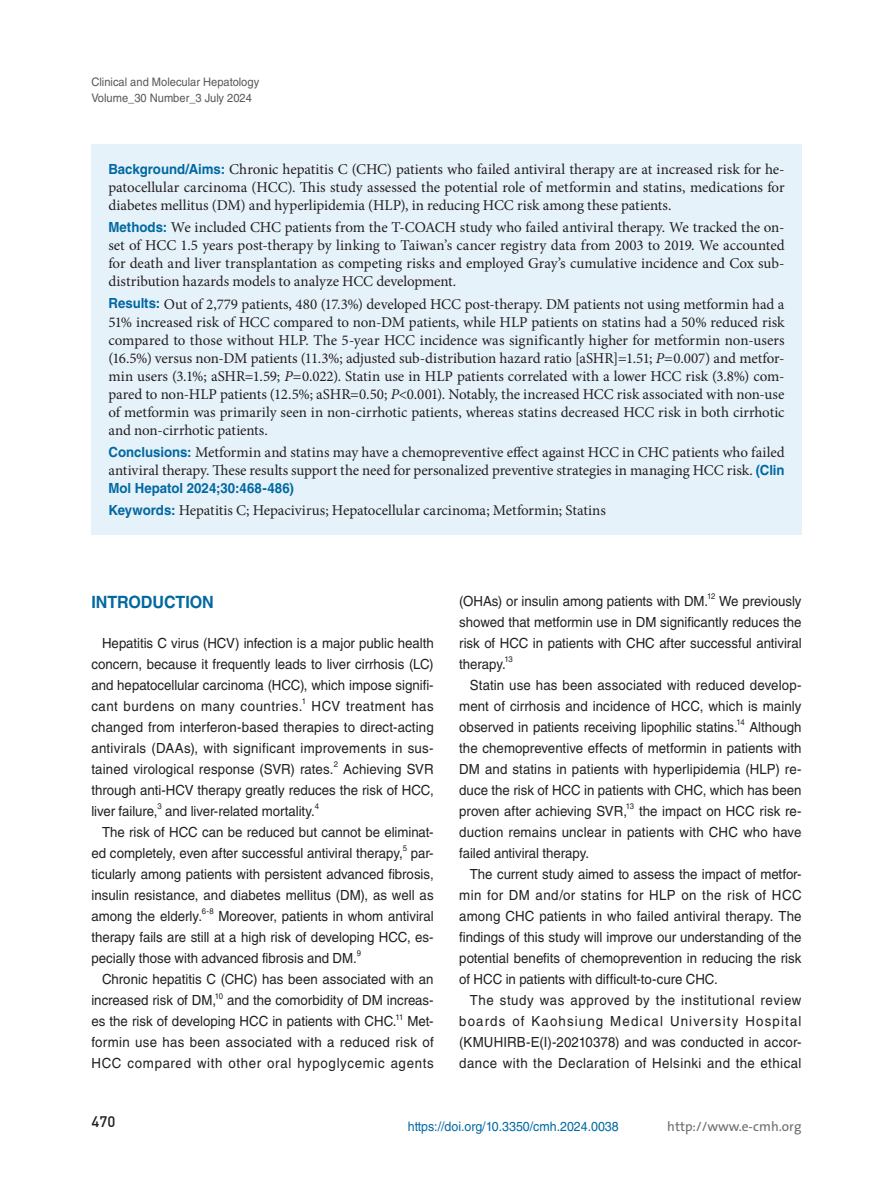
<style>
.page{position:relative;width:893px;height:1191px;background:#fff}
.page>*{position:absolute;margin:0;border:0;box-sizing:border-box;transform-origin:0 0}
.t1{font:700 16.95px "Helvetica LT Std";letter-spacing:-.005em;color:#0168a1;scale:.95 1}
.t2{font:15px/18px "Minion Pro";letter-spacing:-.005em;color:#231f20;text-align:justify}
.t3{font:15px "Dinmed";color:#231f20}
.t4{font:13.95px/21px "Helvetica LT Std";color:#231f20;text-align:justify;scale:.95 1}
.t5{font:700 13.95px "Helvetica LT Std";letter-spacing:.005em;color:#0168a1;scale:.95 1}
.t6{font:13.5px "The Sans";color:#6c6d70}
.t7{font:13.05px "Helvetica LT Std";color:#0168a1;scale:.95 1}
.t8{font:11.7px/15.8px "Helvetica LT Std";color:#57585a;scale:.95 1}
.t9{font:8.1px "Helvetica LT Std";letter-spacing:-.04em;color:#231f20;scale:.95 1}
.s1{font-family:"Helvetica LT Std";font-weight:700;font-size:13.95px;color:#0168a1}
.s2{font-style:italic}
</style>
<div class="page">
<div style="left:91px;top:145px;width:710px;height:390px;background:#e6f2fa"></div>
<p class="t8" style="left:91px;top:74px;width:178px">Clinical and Molecular Hepatology<br>Volume_30 Number_3 July 2024</p>
<p class="t2" style="left:108px;top:160px;width:678px"><span class="s1">Background/Aims:</span> Chronic hepatitis C (CHC) patients who failed antiviral therapy are at increased risk for he&shy;patocellular carcinoma (HCC). This study assessed the potential role of metformin and statins, medications for diabetes mellitus (DM) and hyperlipidemia (HLP), in reducing HCC risk among these patients.</p>
<p class="t2" style="left:108px;top:218px;width:678px"><span class="s1">Methods:</span> We included CHC patients from the T-COACH study who failed antiviral therapy. We tracked the on&shy;set of HCC 1.5 years post-therapy by linking to Taiwan’s cancer registry data from 2003 to 2019. We accounted for death and liver transplantation as competing risks and employed Gray’s cumulative incidence and Cox sub&shy;distribution hazards models to analyze HCC development.</p>
<p class="t2" style="left:108px;top:295px;width:678px"><span class="s1">Results:</span> Out of 2,779 patients, 480 (17.3%) developed HCC post-therapy. DM patients not using metformin had a 51% increased risk of HCC compared to non-DM patients, while HLP patients on statins had a 50% reduced risk compared to those without HLP. The 5-year HCC incidence was significantly higher for metformin non-users (16.5%) versus non-DM patients (11.3%; adjusted sub-distribution hazard ratio [aSHR]=1.51; <span class="s2">P</span>=0.007) and metfor&shy;min users (3.1%; aSHR=1.59; <span class="s2">P</span>=0.022). Statin use in HLP patients correlated with a lower HCC risk (3.8%) com&shy;pared to non-HLP patients (12.5%; aSHR=0.50; <span class="s2">P</span>&lt;0.001). Notably, the increased HCC risk associated with non-use of metformin was primarily seen in non-cirrhotic patients, whereas statins decreased HCC risk in both cirrhotic and non-cirrhotic patients.</p>
<p class="t2" style="left:108px;top:443px;width:678px"><span class="s1">Conclusions:</span> Metformin and statins may have a chemopreventive effect against HCC in CHC patients who failed antiviral therapy. These results support the need for personalized preventive strategies in managing HCC risk. <span class="s1">(Clin</span></p>
<p class="t5" style="left:108px;top:479px;width:197px">Mol Hepatol 2024;30:468-486)</p>
<p class="t2" style="left:108px;top:501px;width:499px"><span class="s1">Keywords:</span> Hepatitis C; Hepacivirus; Hepatocellular carcinoma; Metformin; Statins</p>
<p class="t1" style="left:91px;top:592px;width:130px">INTRODUCTION</p>
<p class="t4" style="left:91px;top:632px;width:362px;text-indent:11px">Hepatitis C virus (HCV) infection is a major public health concern, because it frequently leads to liver cirrhosis (LC) and hepatocellular carcinoma (HCC), which impose signifi&shy;cant burdens on many countries.</p>
<p class="t9" style="left:302px;top:697px;width:6px">1</p>
<p class="t4" style="left:91px;top:695px;width:362px;text-indent:220px">HCV treatment has changed from interferon-based therapies to direct-acting antivirals (DAAs), with significant improvements in sus&shy;tained virological response (SVR) rates.</p>
<p class="t9" style="left:334px;top:760px;width:6px">2</p>
<p class="t4" style="left:91px;top:758px;width:362px;text-indent:252px">Achieving SVR through anti-HCV therapy greatly reduces the risk of HCC, liver failure,</p>
<p class="t9" style="left:157px;top:802px;width:6px">3</p>
<p class="t4" style="left:165px;top:800px;width:159px">and liver-related mortality.</p>
<p class="t9" style="left:315px;top:802px;width:6px">4</p>
<p class="t4" style="left:91px;top:821px;width:362px;text-indent:11px">The risk of HCC can be reduced but cannot be eliminat&shy;ed completely, even after successful antiviral therapy,</p>
<p class="t9" style="left:403px;top:844px;width:6px">5</p>
<p class="t4" style="left:91px;top:842px;width:362px;text-indent:319px">par&shy;ticularly among patients with persistent advanced fibrosis, insulin resistance, and diabetes mellitus (DM), as well as among the elderly.</p>
<p class="t9" style="left:202px;top:907px;width:14px">6-8</p>
<p class="t4" style="left:91px;top:905px;width:362px;text-indent:127px">Moreover, patients in whom antiviral therapy fails are still at a high risk of developing HCC, es&shy;pecially those with advanced fibrosis and DM.</p>
<p class="t9" style="left:357px;top:949px;width:6px">9</p>
<p class="t4" style="left:91px;top:968px;width:362px;text-indent:11px">Chronic hepatitis C (CHC) has been associated with an increased risk of DM,</p>
<p class="t9" style="left:215px;top:991px;width:10px">10</p>
<p class="t4" style="left:91px;top:989px;width:362px;text-indent:136px">and the comorbidity of DM increas&shy;es the risk of developing HCC in patients with CHC.</p>
<p class="t9" style="left:395px;top:1012px;width:10px">11</p>
<p class="t4" style="left:91px;top:1010px;width:362px;text-indent:316px">Met&shy;formin use has been associated with a reduced risk of HCC compared with other oral hypoglycemic agents</p>
<p class="t4" style="left:459px;top:590px;width:264px">(OHAs) or insulin among patients with DM.</p>
<p class="t9" style="left:707px;top:592px;width:10px">12</p>
<p class="t4" style="left:459px;top:590px;width:362px;text-indent:260px">We previously showed that metformin use in DM significantly reduces the risk of HCC in patients with CHC after successful antiviral therapy.</p>
<p class="t9" style="left:505px;top:655px;width:10px">13</p>
<p class="t4" style="left:459px;top:674px;width:362px;text-indent:11px">Statin use has been associated with reduced develop&shy;ment of cirrhosis and incidence of HCC, which is mainly observed in patients receiving lipophilic statins.</p>
<p class="t9" style="left:737px;top:718px;width:10px">14</p>
<p class="t4" style="left:459px;top:716px;width:362px;text-indent:290px">Although the chemopreventive effects of metformin in patients with DM and statins in patients with hyperlipidemia (HLP) re&shy;duce the risk of HCC in patients with CHC, which has been proven after achieving SVR,</p>
<p class="t9" style="left:626px;top:802px;width:10px">13</p>
<p class="t4" style="left:459px;top:800px;width:362px;text-indent:180px">the impact on HCC risk re&shy;duction remains unclear in patients with CHC who have failed antiviral therapy.</p>
<p class="t4" style="left:459px;top:863px;width:362px;text-indent:11px">The current study aimed to assess the impact of metfor&shy;min for DM and/or statins for HLP on the risk of HCC among CHC patients in who failed antiviral therapy. The findings of this study will improve our understanding of the potential benefits of chemoprevention in reducing the risk of HCC in patients with difficult-to-cure CHC.</p>
<p class="t4" style="left:459px;top:989px;width:362px;text-indent:11px">The study was approved by the institutional review boards of Kaohsiung Medical University Hospital (KMUHIRB-E(I)-20210378) and was conducted in accor&shy;dance with the Declaration of Helsinki and the ethical</p>
<p class="t3" style="left:91px;top:1112px;width:25px">470</p>
<p class="t7" style="left:408px;top:1118px;width:223px">https://doi.org/10.3350/cmh.2024.0038</p>
<p class="t6" style="left:667px;top:1115px;width:136px">http://www.e-cmh.org</p>
</div>
